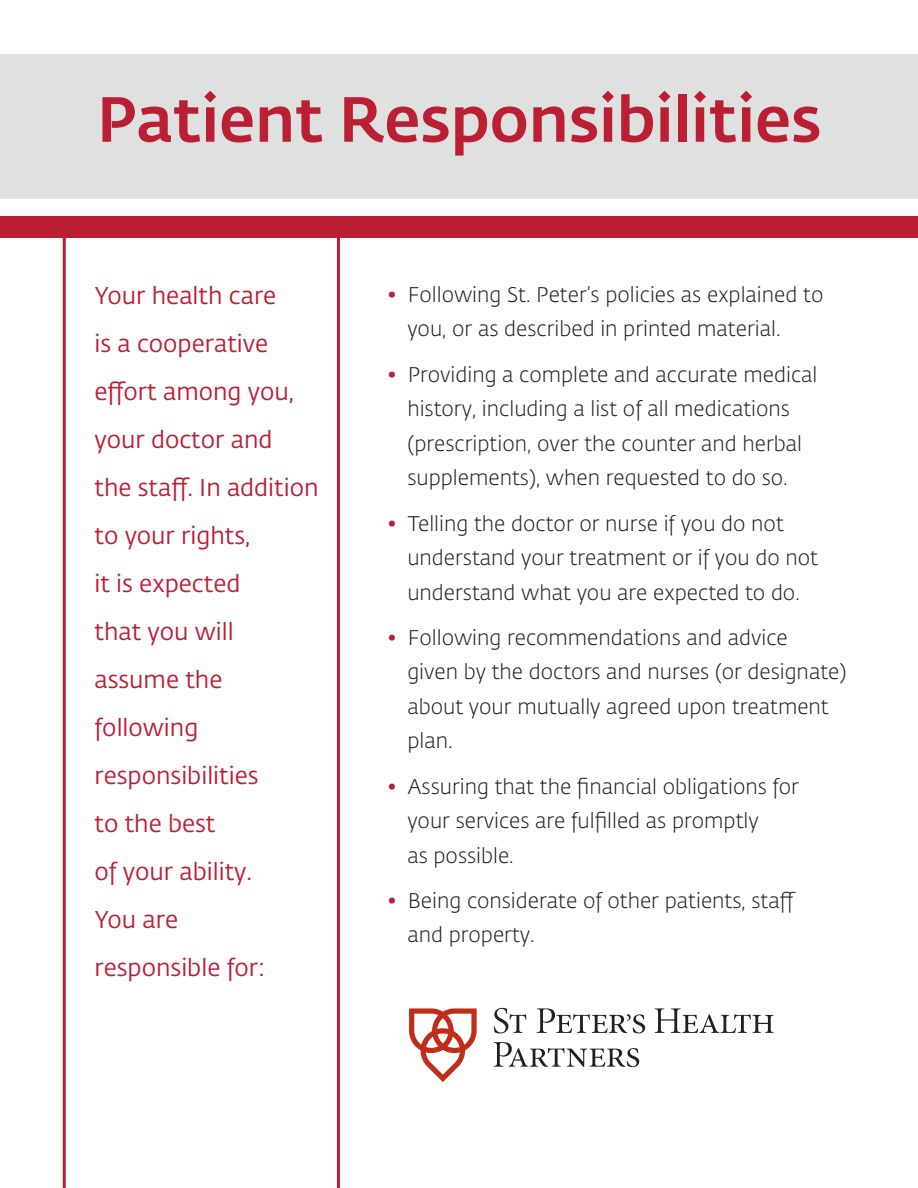
<style>
.page{position:relative;width:918px;height:1188px;background:#fff}
.page>*{position:absolute;margin:0;border:0;box-sizing:border-box;transform-origin:0 0}
.t1{font:500 63px "Fedra Sans Pro";color:#ba1f33}
.t2{font:24px/48px "Fedra Sans Pro";color:#ba1f33}
.t3{font:300 21px/34.5px "Fedra Sans Pro";color:#231f20}
.s1{color:#ba1f33}
</style>
<div class="page">
<div style="left:0;top:54px;width:918px;height:145px;background:#dfe0e0"></div>
<div style="left:0;top:216px;width:918px;height:22px;background:#ba1f33"></div>
<svg style="left:63px;top:238px;width:277px;height:950px"></svg>
<svg style="left:409px;top:1008px;width:68px;height:74px"></svg>
<svg style="left:494px;top:1042px;width:145px;height:25px"></svg>
<svg style="left:655px;top:1008px;width:119px;height:25px"></svg>
<svg style="left:494px;top:1008px;width:32px;height:25px"></svg>
<svg style="left:537px;top:1008px;width:108px;height:25px"></svg>
<h1 class="t1" style="left:97px;top:94px;width:726px">Patient Responsibilities</h1>
<p class="t2" style="left:94px;top:274px;width:226px">Your health care<br>is a cooperative effort among you, your doctor and<br>the staff. In addition to your rights,<br>it is expected<br>that you will assume the following responsibilities<br>to the best<br>of your ability.<br>You are<br>responsible for:</p>
<p class="t3" style="left:407px;top:279px;width:417px;text-indent:-19px"><span class="s1">•</span> Following St. Peter’s policies as explained to you, or as described in printed material.</p>
<p class="t3" style="left:388px;top:359px;width:431px;text-align:center"><span class="s1">•</span> Providing a complete and accurate medical history, including a list of all medications (prescription, over the counter and herbal supplements), when requested to do so.</p>
<p class="t3" style="left:407px;top:508px;width:412px;text-indent:-19px"><span class="s1">•</span> Telling the doctor or nurse if you do not understand your treatment or if you do not understand what you are expected to do.</p>
<p class="t3" style="left:407px;top:622px;width:441px;text-indent:-19px"><span class="s1">•</span> Following recommendations and advice<br>given by the doctors and nurses (or designate) about your mutually agreed upon treatment plan.</p>
<p class="t3" style="left:407px;top:771px;width:393px;text-indent:-19px"><span class="s1">•</span> Assuring that the financial obligations for your services are fulfilled as promptly<br>as possible.</p>
<p class="t3" style="left:407px;top:885px;width:390px;text-indent:-19px"><span class="s1">•</span> Being considerate of other patients, staff and property.</p>
</div>
